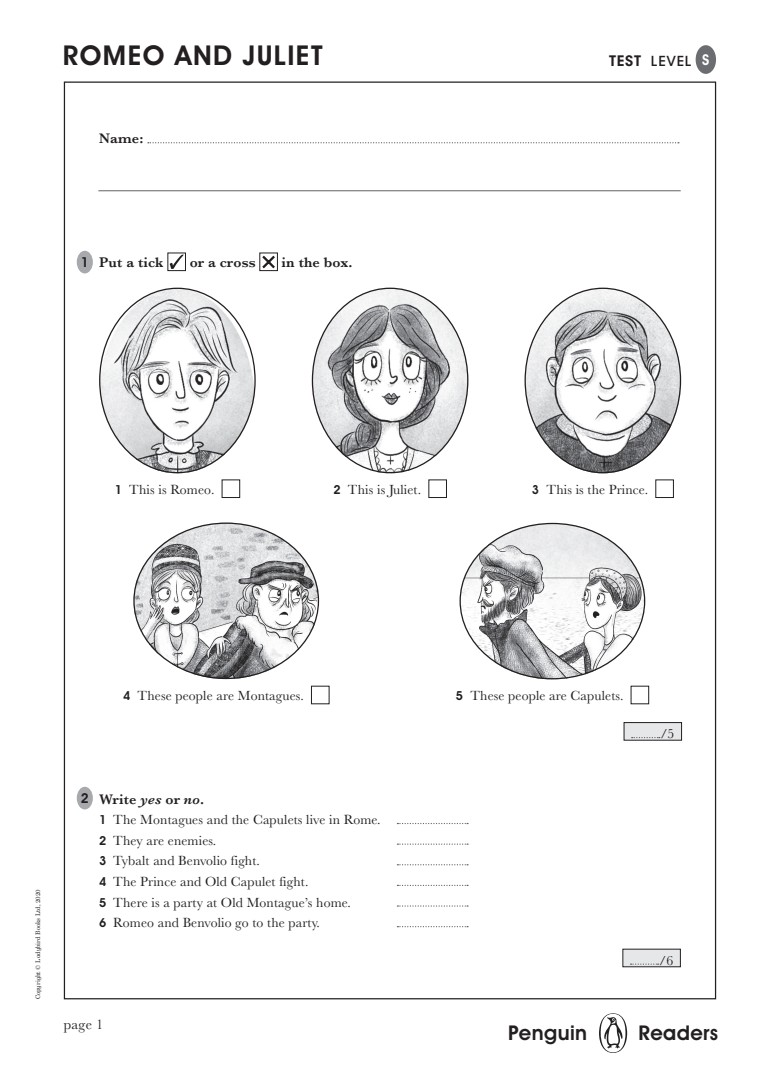
<style>
.page{position:relative;width:780px;height:1088px;background:#fff}
.page>*{position:absolute;margin:0;border:0;box-sizing:border-box;transform-origin:0 0}
.t1{font:600 27.5px "Avant Garde IT Cby BT";letter-spacing:.05em;color:#231f20}
.t2{font:600 20.5px "Avant Garde IT Cby BT";letter-spacing:.02em;color:#231f20}
.t3{font:600 14.38px "Baskerville";letter-spacing:.01em;color:#231f20}
.t4{font:14.38px "Baskerville";color:#231f20}
.t5{font:13.75px/20.6px "Baskerville";letter-spacing:.01em;color:#231f20}
.t6{font:500 13.75px "ITC Avant Garde Std";letter-spacing:.05em;color:#231f20}
.t7{font:600 13.75px "Avant Garde IT Cby BT";color:#231f20}
.t8{font:6.25px "Century Schlbk Penguin Inf";color:#231f20}
.s1{font-weight:600;font-size:14.38px}
.s2{font-family:"Avant Garde IT Cby BT";font-weight:600;font-size:15px;color:#fff}
.s3{font-family:"Avant Garde IT Cby BT";font-weight:600;font-size:12.5px}
.s4{font-style:italic}
</style>
<div class="page">
<svg style="left:599px;top:1013px;width:28px;height:40px"></svg>
<svg style="left:600px;top:1014px;width:25px;height:38px"></svg>
<div style="left:695px;top:45px;width:21px;height:29px;background:#6c6d70;border-radius:50%"></div>
<svg style="left:148px;top:142px;width:531px;height:1px"></svg>
<hr style="left:98px;top:190px;width:582px;height:1px;background:#636366">
<div style="left:77px;top:251px;width:16px;height:22px;background:#a8a9ad;border-radius:50%"></div>
<div style="left:77px;top:787px;width:16px;height:22px;background:#a8a9ad;border-radius:50%"></div>
<div style="left:167px;top:253px;width:19px;height:18px;border:1px solid #231f20"></div>
<svg style="left:169px;top:255px;width:15px;height:14px"></svg>
<div style="left:259px;top:253px;width:19px;height:18px;border:1px solid #231f20"></div>
<svg style="left:262px;top:255px;width:13px;height:14px"></svg>
<img style="left:99px;top:288px;width:157px;height:185px">
<img style="left:312px;top:288px;width:156px;height:185px">
<img style="left:526px;top:288px;width:155px;height:185px">
<div style="left:222px;top:479px;width:18px;height:19px;border:1px solid #231f20"></div>
<div style="left:428px;top:479px;width:19px;height:19px;border:1px solid #231f20"></div>
<img style="left:135px;top:524px;width:184px;height:155px">
<div style="left:311px;top:686px;width:18px;height:18px;border:1px solid #231f20"></div>
<img style="left:461px;top:523px;width:184px;height:156px">
<div style="left:630px;top:686px;width:19px;height:18px;border:1px solid #231f20"></div>
<svg style="left:397px;top:823px;width:71px;height:1px"></svg>
<svg style="left:397px;top:843px;width:71px;height:2px"></svg>
<svg style="left:397px;top:864px;width:71px;height:1px"></svg>
<svg style="left:397px;top:885px;width:71px;height:1px"></svg>
<svg style="left:397px;top:905px;width:71px;height:1px"></svg>
<svg style="left:397px;top:926px;width:71px;height:1px"></svg>
<div style="left:624px;top:722px;width:57px;height:18px;background:#e6e7e9"></div>
<div style="left:623px;top:722px;width:58px;height:18px;border:1px solid #231f20"></div>
<svg style="left:631px;top:737px;width:28px;height:1px"></svg>
<div style="left:622px;top:949px;width:58px;height:18px;background:#e6e7e9"></div>
<div style="left:622px;top:949px;width:58px;height:18px;border:1px solid #231f20"></div>
<svg style="left:630px;top:963px;width:28px;height:2px"></svg>
<h1 class="t1" style="left:63px;top:39px;width:261px">ROMEO AND JULIET</h1>
<p class="t6" style="left:609px;top:52px;width:102px"><span class="s1">TEST</span> LEVEL <span class="s2">S</span></p>
<p class="t3" style="left:99px;top:129px;width:46px">Name:</p>
<p class="t7" style="left:81px;top:254px;width:9px">1</p>
<p class="t3" style="left:99px;top:252px;width:66px">Put a tick</p>
<p class="t3" style="left:190px;top:252px;width:67px">or a cross</p>
<p class="t3" style="left:281px;top:252px;width:72px">in the box.</p>
<p class="t5" style="left:115px;top:479px;width:101px"><span class="s3">1</span> This is Romeo.</p>
<p class="t5" style="left:333px;top:479px;width:89px"><span class="s3">2</span> This is Juliet.</p>
<p class="t5" style="left:532px;top:479px;width:118px"><span class="s3">3</span> This is the Prince.</p>
<p class="t8" style="left:34px;top:999px;width:112px;rotate:-90deg">Copyright © Ladybird Books Ltd, 2020</p>
<p class="t5" style="left:123px;top:686px;width:182px"><span class="s3">4</span> These people are Montagues.</p>
<p class="t5" style="left:456px;top:686px;width:169px"><span class="s3">5</span> These people are Capulets.</p>
<p class="t7" style="left:81px;top:790px;width:9px">2</p>
<p class="t3" style="left:99px;top:789px;width:107px">Write <span class="s4">yes</span> or <span class="s4">no</span>.</p>
<p class="t5" style="left:99px;top:809px;width:283px"><span class="s3">1</span> The Montagues and the Capulets live in Rome.<br><span class="s3">2</span> They are enemies.<br><span class="s3">3</span> Tybalt and Benvolio fight.<br><span class="s3">4</span> The Prince and Old Capulet fight.<br><span class="s3">5</span> There is a party at Old Montague’s home.<br><span class="s3">6</span> Romeo and Benvolio go to the party.</p>
<p class="t5" style="left:660px;top:724px;width:16px">/5</p>
<p class="t5" style="left:659px;top:950px;width:16px">/6</p>
<p class="t4" style="left:64px;top:1015px;width:41px">page 1</p>
<h2 class="t2" style="left:508px;top:1020px;width:81px">Penguin</h2>
<h2 class="t2" style="left:638px;top:1020px;width:81px">Readers</h2>
</div>
